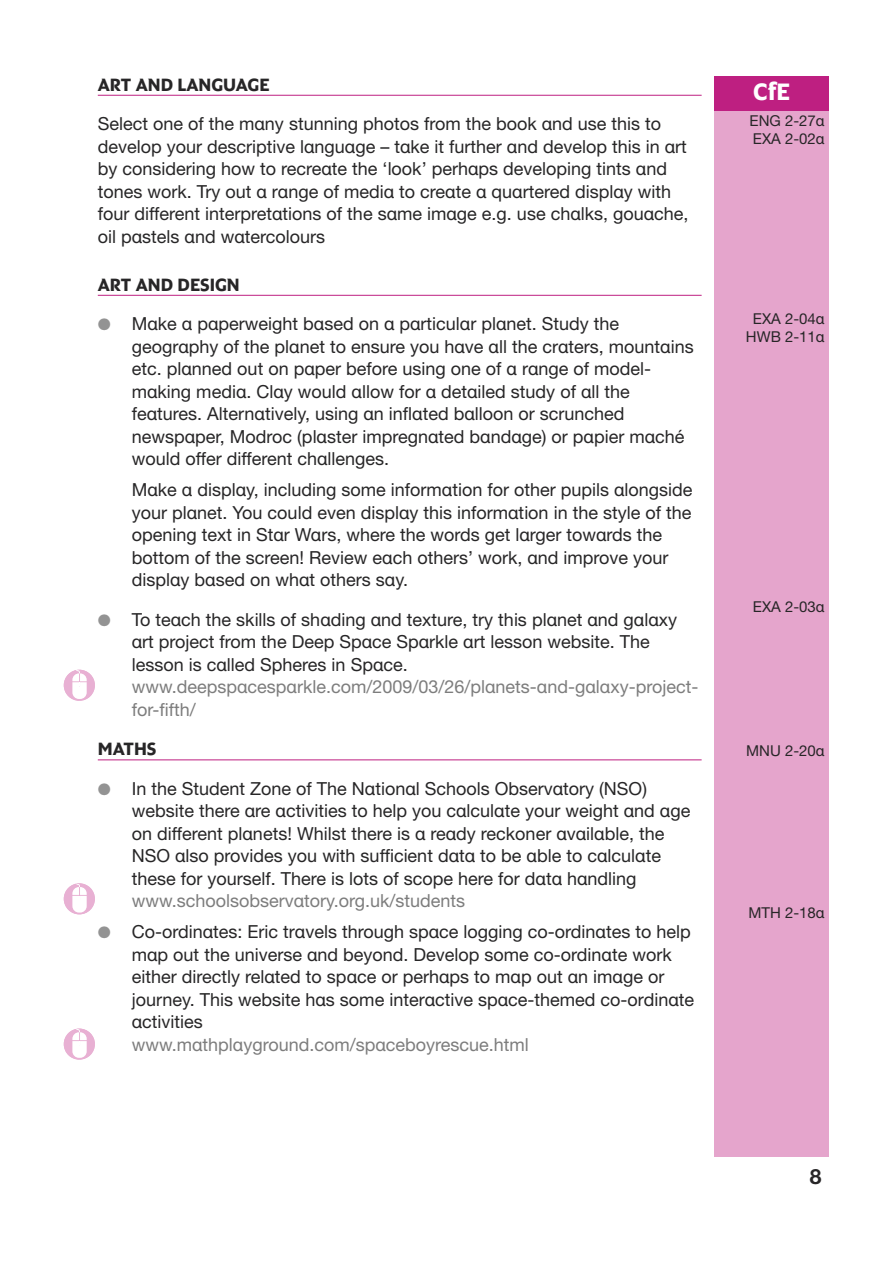
<style>
.page{position:relative;width:893px;height:1263px;background:#fff}
.page>*{position:absolute;margin:0;border:0;box-sizing:border-box;transform-origin:0 0}
.t1{font:700 24px "Altis Scot";color:#fff}
.t2{font:700 21px "Helvetica Neue Alta LT Std";color:#272627}
.t3{font:18px/22.5px "Helvetica Neue Alta LT Std";color:#272627}
.t4{font:18px/22.5px "Helvetica Neue Alta LT Std";color:#7d7d7d}
.t5{font:700 18px "Altis Scot";color:#272627}
.t6{font:15px/18px "Helvetica Neue Alta LT Std";color:#272627}
.s1{color:#939393}
</style>
<div class="page">
<hr style="left:98px;top:95px;width:604px;height:1px;background:#be1f81">
<hr style="left:98px;top:295px;width:604px;height:1px;background:#be1f81">
<hr style="left:98px;top:759px;width:604px;height:1px;background:#be1f81">
<div style="left:714px;top:111px;width:115px;height:1046px;background:#e5a5cc"></div>
<div style="left:714px;top:77px;width:115px;height:34px;background:#be1f81"></div>
<svg style="left:64px;top:670px;width:31px;height:31px"></svg>
<svg style="left:64px;top:883px;width:31px;height:31px"></svg>
<svg style="left:64px;top:1028px;width:31px;height:32px"></svg>
<p class="t5" style="left:98px;top:77px;width:173px">ART AND LANGUAGE</p>
<p class="t3" style="left:98px;top:114px;width:592px">Select one of the many stunning photos from the book and use this to develop your descriptive language – take it further and develop this in art by considering how to recreate the ‘look’ perhaps developing tints and tones work. Try out a range of media to create a quartered display with four different interpretations of the same image e.g. use chalks, gouache, oil pastels and watercolours</p>
<p class="t5" style="left:98px;top:277px;width:144px">ART AND DESIGN</p>
<p class="t3" style="left:132px;top:314px;width:563px;text-indent:-34px"><span class="s1">●</span> Make a paperweight based on a particular planet. Study the geography of the planet to ensure you have all the craters, mountains etc. planned out on paper before using one of a range of model&shy;making media. Clay would allow for a detailed study of all the features. Alternatively, using an inflated balloon or scrunched newspaper, Modroc (plaster impregnated bandage) or papier maché would offer different challenges.</p>
<p class="t3" style="left:132px;top:480px;width:562px">Make a display, including some information for other pupils alongside your planet. You could even display this information in the style of the opening text in Star Wars, where the words get larger towards the bottom of the screen! Review each others’ work, and improve your display based on what others say.</p>
<p class="t3" style="left:132px;top:610px;width:547px;text-indent:-34px"><span class="s1">●</span> To teach the skills of shading and texture, try this planet and galaxy art project from the Deep Space Sparkle art lesson website. The lesson is called Spheres in Space.</p>
<p class="t4" style="left:132px;top:677px;width:568px">www.deepspacesparkle.com/2009/03/26/planets-and-galaxy-project&shy;for-fifth/</p>
<p class="t5" style="left:98px;top:742px;width:60px">MATHS</p>
<p class="t3" style="left:132px;top:779px;width:560px;text-indent:-34px"><span class="s1">●</span> In the Student Zone of The National Schools Observatory (NSO) website there are activities to help you calculate your weight and age on different planets! Whilst there is a ready reckoner available, the NSO also provides you with sufficient data to be able to calculate these for yourself. There is lots of scope here for data handling</p>
<p class="t4" style="left:132px;top:891px;width:335px">www.schoolsobservatory.org.uk/students</p>
<p class="t3" style="left:132px;top:922px;width:564px;text-indent:-34px"><span class="s1">●</span> Co-ordinates: Eric travels through space logging co-ordinates to help map out the universe and beyond. Develop some co-ordinate work either directly related to space or perhaps to map out an image or journey. This website has some interactive space-themed co-ordinate activities</p>
<p class="t4" style="left:132px;top:1035px;width:399px">www.mathplayground.com/spaceboyrescue.html</p>
<h1 class="t1" style="left:753px;top:82px;width:39px">CfE</h1>
<p class="t6" style="left:750px;top:113px;width:77px">ENG 2-27a<br>EXA 2-02a</p>
<p class="t6" style="left:746px;top:311px;width:80px;text-align:center">EXA 2-04a<br>HWB 2-11a</p>
<p class="t6" style="left:753px;top:599px;width:73px">EXA 2-03a</p>
<p class="t6" style="left:746px;top:743px;width:80px">MNU 2-20a</p>
<p class="t6" style="left:748px;top:905px;width:78px">MTH 2-18a</p>
<p class="t2" style="left:810px;top:1169px;width:13px">8</p>
</div>
